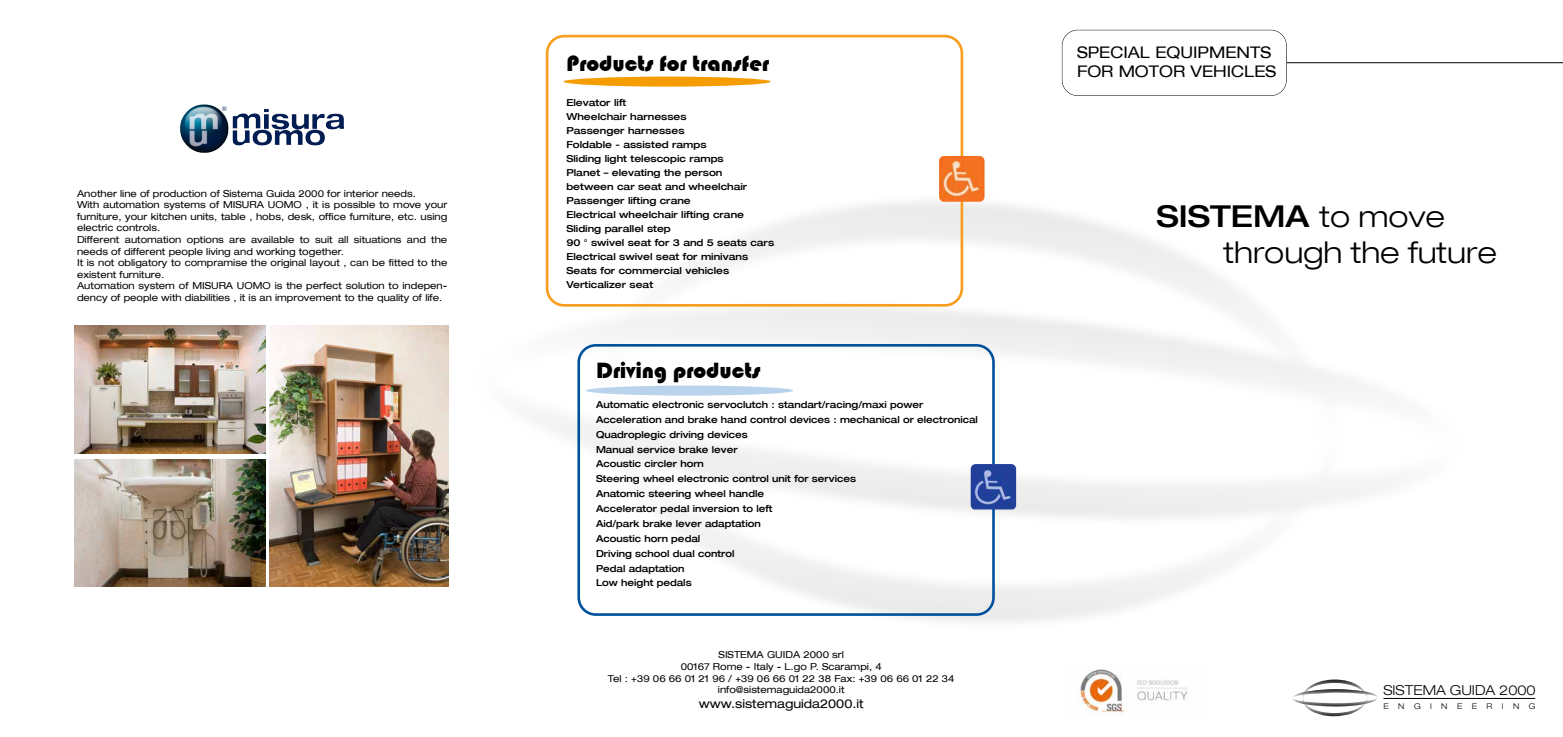
<style>
.page{position:relative;width:1563px;height:737px;background:#fff}
.page>*{position:absolute;margin:0;border:0;box-sizing:border-box;transform-origin:0 0}
.t1{font:300 expanded 30.1px "Helvetica 43";color:#000}
.t2{font:500 expanded 30.1px "Helvetica 63";color:#000}
.t3{font:22.75px "Bauhaus 93";color:#000}
.t4{font:expanded 15.92px/19.2px "Helvetica 53";color:#000}
.t5{font:300 expanded 13.65px "Helvetica 43";color:#000}
.t6{font:expanded 12.25px "Helvetica 53";color:#000}
.t7{font:expanded 9.62px/11.5px "Helvetica 53";color:#000}
.t8{font:500 expanded 9.62px/14.9px "Helvetica 63";color:#000;scale:.96 1}
.t9{font:500 expanded 9.62px/14px "Helvetica 63";color:#000}
.t10{font:300 expanded 7.88px "Helvetica 43";color:#000}
.t11{font:6.83px "Times";color:#001e53}
.s1{font-family:"Helvetica 43";font-weight:300}
</style>
<div class="page">
<img style="left:448px;top:171px;width:935px;height:451px">
<svg style="left:1062px;top:30px;width:224px;height:66px"></svg>
<hr style="left:1287px;top:63px;width:276px;height:1px;background:#000">
<svg style="left:546px;top:35px;width:417px;height:272px"></svg>
<img style="left:939px;top:156px;width:45px;height:46px">
<svg style="left:577px;top:344px;width:418px;height:272px"></svg>
<img style="left:970px;top:464px;width:46px;height:45px">
<img style="left:1076px;top:669px;width:112px;height:46px">
<img style="left:180px;top:104px;width:25px;height:45px">
<img style="left:74px;top:459px;width:191px;height:128px">
<img style="left:75px;top:326px;width:191px;height:127px">
<img style="left:269px;top:325px;width:179px;height:262px">
<div style="left:563px;top:77px;width:208px;height:10px;background:#f59c00;border-radius:50%"></div>
<svg style="left:1292px;top:679px;width:86px;height:38px"></svg>
<hr style="left:1383px;top:698px;width:152px;height:1px;background:#000">
<p class="t11" style="left:222px;top:102px;width:7px">®</p>
<p class="t7" style="left:77px;top:187px;width:372px">Another line of production of Sistema Guida 2000 for interior needs.<br>With automation systems of MISURA UOMO , it is possible to move your furniture, your kitchen units, table , hobs, desk, office furniture, etc. using electric controls.<br>Different automation options are available to suit all situations and the needs of different people living and working together.<br>It is not obligatory to compramise the original layout , can be fitted to the existent furniture.<br>Automation system of MISURA UOMO is the perfect solution to indepen&shy;dency of people with diabilities , it is an improvement to the quality of life.</p>
<h2 class="t3" style="left:566px;top:51px;width:204px">Products for transfer</h2>
<p class="t9" style="left:566px;top:96px;width:209px">Elevator lift<br>Wheelchair harnesses<br>Passenger harnesses<br>Foldable - assisted ramps<br>Sliding light telescopic ramps<br>Planet – elevating the person<br>between car seat and wheelchair<br>Passenger lifting crane<br>Electrical wheelchair lifting crane<br>Sliding parallel step<br>90 ° swivel seat for 3 and 5 seats cars<br>Electrical swivel seat for minivans<br>Seats for commercial vehicles<br>Verticalizer seat</p>
<h2 class="t3" style="left:596px;top:357px;width:166px">Driving products</h2>
<p class="t8" style="left:596px;top:397px;width:399px">Automatic electronic servoclutch : standart/racing/maxi power Acceleration and brake hand control devices : mechanical or electronical Quadroplegic driving devices<br>Manual service brake lever<br>Acoustic circler horn<br>Steering wheel electronic control unit for services<br>Anatomic steering wheel handle<br>Accelerator pedal inversion to left<br>Aid/park brake lever adaptation<br>Acoustic horn pedal<br>Driving school dual control<br>Pedal adaptation<br>Low height pedals</p>
<p class="t7" style="left:608px;top:649px;width:348px;text-align:center">SISTEMA GUIDA 2000 srl<br>00167 Rome - Italy - L.go P. Scarampi, 4<br>Tel : +39 06 66 01 21 96 / +39 06 66 01 22 38 Fax: +39 06 66 01 22 34 info@sistemaguida2000.it</p>
<p class="t6" style="left:699px;top:696px;width:166px">www.sistemaguida2000.it</p>
<h3 class="t4" style="left:1077px;top:43px;width:201px">SPECIAL EQUIPMENTS<br>FOR MOTOR VEHICLES</h3>
<h1 class="t2" style="left:1156px;top:197px;width:290px">SISTEMA <span class="s1">to move</span></h1>
<h1 class="t1" style="left:1223px;top:234px;width:275px">through the future</h1>
<h3 class="t5" style="left:1383px;top:682px;width:154px">SISTEMA GUIDA 2000</h3>
<p class="t10" style="left:1383px;top:701px;width:153px">E N G I N E E R I N G</p>
</div>
